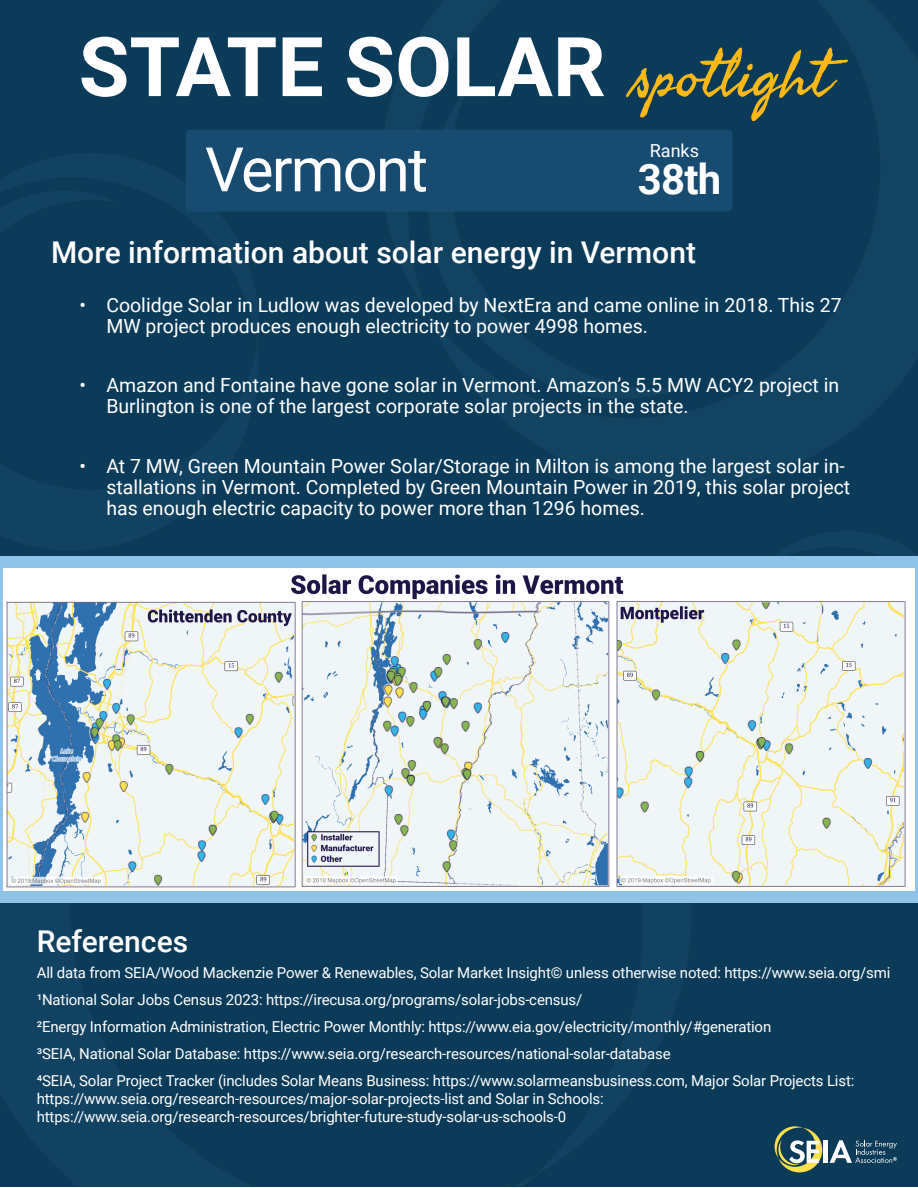
<style>
.page{position:relative;width:918px;height:1188px;background:#fff}
.page>*{position:absolute;margin:0;border:0;box-sizing:border-box;transform-origin:0 0}
.t1{font:700 82.5px "Roboto";color:#fff}
.t2{font:61.5px "Roboto";letter-spacing:-.03em;color:#fff}
.t3{font:700 42px "Roboto";color:#fff}
.t4{font:500 30px "Roboto";color:#fff}
.t5{font:19.5px/21px "Roboto";color:#fff}
.t6{font:18px "Roboto";color:#fff}
.t7{font:15px/27px "Roboto";letter-spacing:-.01em;color:#fff}
.s1{font-family:"Seaweed Script Pro";font-weight:400;font-size:64.5px;color:#fab816}
</style>
<div class="page">
<div style="left:0;top:0;width:918px;height:1187px;background:#0b3b58"></div>
<div style="left:186px;top:130px;width:546px;height:82px;background:#184c70;border-radius:4px"></div>
<svg style="left:775px;top:1126px;width:47px;height:46px"></svg>
<hr style="left:823px;top:1141px;width:4px;height:22px;background:#fff">
<svg style="left:830px;top:1140px;width:67px;height:23px"></svg>
<div style="left:0;top:556px;width:918px;height:347px;background:#8fc4e8"></div>
<img style="left:3px;top:569px;width:912px;height:322px">
<h1 class="t1" style="left:79px;top:9px;width:753px">STATE SOLAR <span class="s1">spotlight</span></h1>
<h2 class="t2" style="left:205px;top:126px;width:225px">Vermont</h2>
<p class="t6" style="left:650px;top:138px;width:51px">Ranks</p>
<h3 class="t3" style="left:638px;top:150px;width:85px">38th</h3>
<h3 class="t4" style="left:51px;top:231px;width:646px">More information about solar energy in Vermont</h3>
<h3 class="t5" style="left:106px;top:294px;width:737px;text-indent:-27px">• Coolidge Solar in Ludlow was developed by NextEra and came online in 2018. This 27<br>MW project produces enough electricity to power 4998 homes.</h3>
<h3 class="t5" style="left:106px;top:374px;width:734px;text-indent:-27px">• Amazon and Fontaine have gone solar in Vermont. Amazon’s 5.5 MW ACY2 project in<br>Burlington is one of the largest corporate solar projects in the state.</h3>
<h3 class="t5" style="left:106px;top:455px;width:745px;text-indent:-27px">• At 7 MW, Green Mountain Power Solar/Storage in Milton is among the largest solar in&shy;stallations in Vermont. Completed by Green Mountain Power in 2019, this solar project has enough electric capacity to power more than 1296 homes.</h3>
<h3 class="t4" style="left:37px;top:920px;width:153px">References</h3>
<p class="t7" style="left:37px;top:959px;width:855px">All data from SEIA/Wood Mackenzie Power &amp; Renewables, Solar Market Insight© unless otherwise noted: https://www.seia.org/smi ¹National Solar Jobs Census 2023: https://irecusa.org/programs/solar-jobs-census/<br>²Energy Information Administration, Electric Power Monthly: https://www.eia.gov/electricity/monthly/#generation<br>³SEIA, National Solar Database: https://www.seia.org/research-resources/national-solar-database<br>4SEIA, Solar Project Tracker (includes Solar Means Business: https://www.solarmeansbusiness.com, Major Solar Projects List:</p>
<p class="t7" style="left:37px;top:1090px;width:569px;line-height:18px">https://www.seia.org/research-resources/major-solar-projects-list and Solar in Schools: https://www.seia.org/research-resources/brighter-future-study-solar-us-schools-0</p>
</div>
